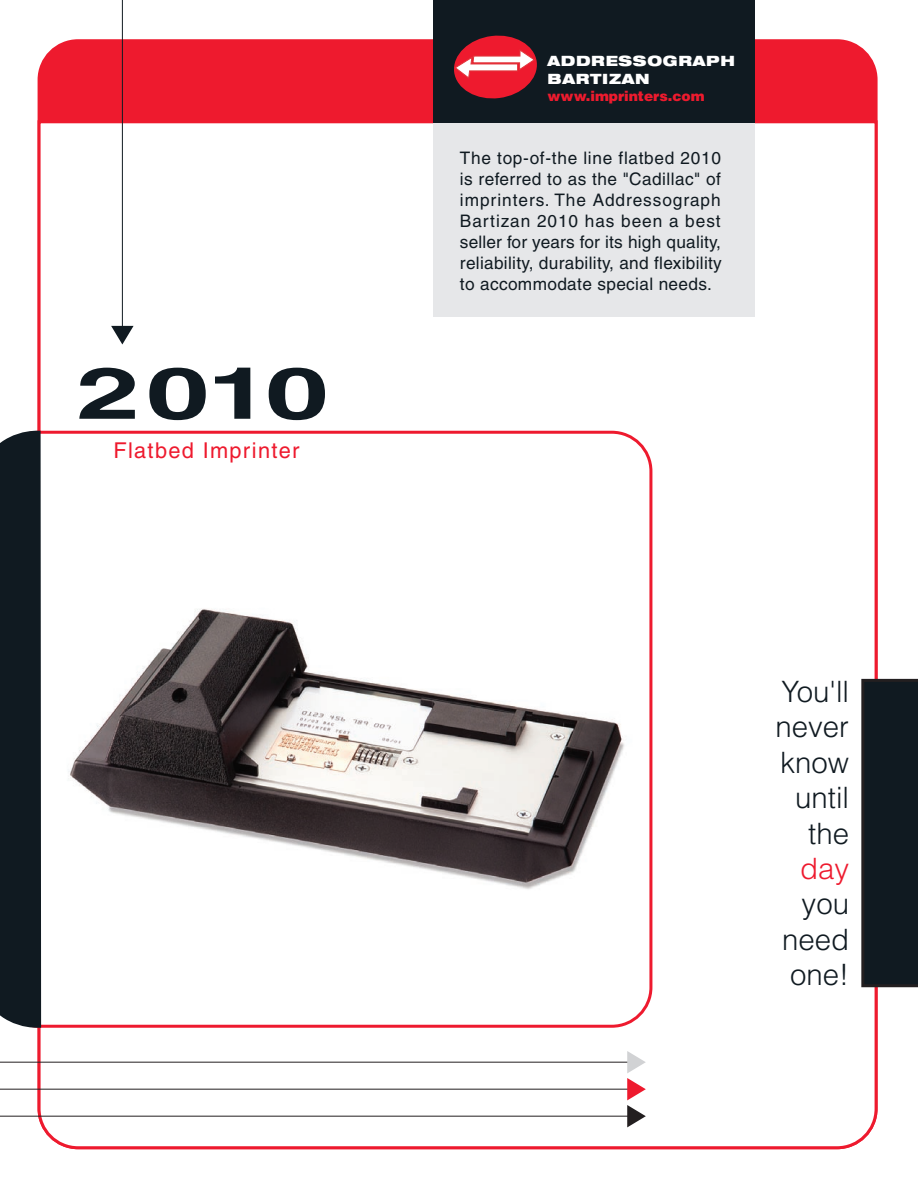
<style>
.page{position:relative;width:918px;height:1188px;background:#fff}
.page>*{position:absolute;margin:0;border:0;box-sizing:border-box;transform-origin:0 0}
.t1{font:700 72px "Helvetica";color:#101a21;scale:1.59 1}
.t2{font:300 29.4px/35.4px "Helvetica";color:#101a21;text-align:right}
.t3{font:300 29.4px "Helvetica";color:#ee1a2e}
.t4{font:21.75px "Helvetica";letter-spacing:.06em;color:#ee1a2e}
.t5{font:17.25px/21px "Helvetica";letter-spacing:.02em;color:#101a21;text-align:justify}
.t6{font:900 expanded 14.25px/17.2px "Helvetica Neue";letter-spacing:.05em;color:#fff}
.t7{font:900 13.8px "Helvetica";letter-spacing:-.005em;color:#ee1a2e}
</style>
<div class="page">
<div style="left:39px;top:41px;width:837px;height:1107px;background:#ee1a2e;border-radius:39px"></div>
<div style="left:36px;top:119px;width:843px;height:1031px;background:#fff"></div>
<svg style="left:861px;top:679px;width:57px;height:308px;background:#121b22"></svg>
<div style="left:433px;top:0;width:322px;height:316px;background:#e6e7e9"></div>
<div style="left:433px;top:0;width:322px;height:123px;background:#101a21"></div>
<div style="left:41px;top:431px;width:611px;height:597px;background:#fff"></div>
<div style="left:0;top:431px;width:41px;height:597px;background:#101a21"></div>
<hr style="left:122px;top:0;width:1px;height:329px;background:#101a21">
<svg style="left:111px;top:326px;width:23px;height:18px"></svg>
<hr style="left:0;top:1062px;width:630px;height:1px;background:#231f20">
<hr style="left:0;top:1089px;width:630px;height:1px;background:#231f20">
<hr style="left:0;top:1116px;width:630px;height:1px;background:#231f20">
<svg style="left:627px;top:1051px;width:19px;height:76px"></svg>
<svg style="left:454px;top:35px;width:83px;height:64px"></svg>
<img style="left:45px;top:539px;width:599px;height:391px">
<h1 class="t1" style="left:76px;top:349px;width:160px">2010</h1>
<p class="t4" style="left:113px;top:437px;width:188px">Flatbed Imprinter</p>
<p class="t6" style="left:547px;top:52px;width:189px">ADDRESSOGRAPH<br>BARTIZAN</p>
<p class="t7" style="left:548px;top:87px;width:159px">www.imprinters.com</p>
<p class="t5" style="left:460px;top:148px;width:263px">The top-of-the line flatbed 2010 is referred to as the "Cadillac" of imprinters. The Addressograph Bartizan 2010 has been a best seller for years for its high quality, reliability, durability, and flexibility to accommodate special needs.</p>
<h2 class="t2" style="left:775px;top:673px;width:75px">You'll never know until the</h2>
<h2 class="t3" style="left:800px;top:850px;width:51px">day</h2>
<h2 class="t2" style="left:782px;top:886px;width:69px;text-align:justify;text-indent:20px">you need one!</h2>
</div>
